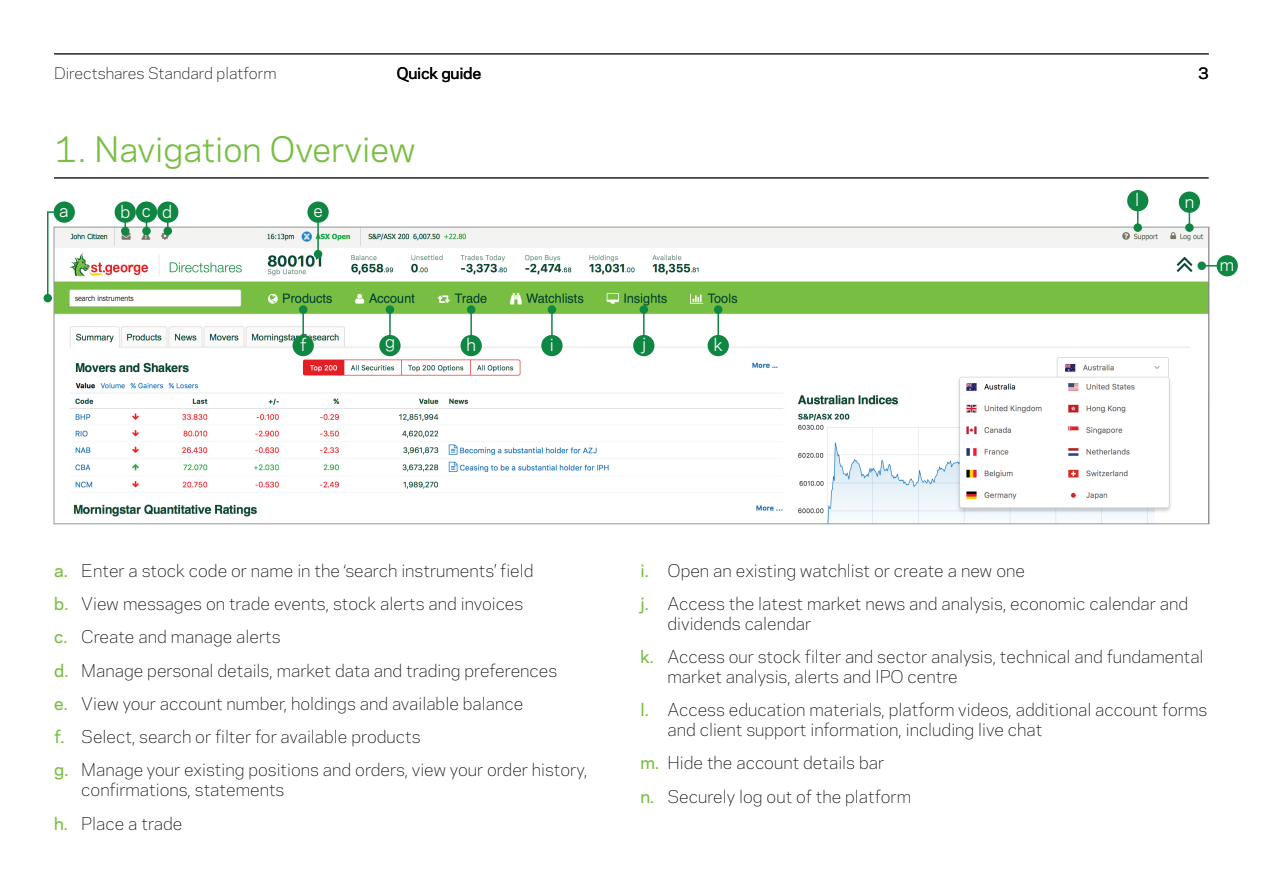
<style>
.page{position:relative;width:1263px;height:893px;background:#fff}
.page>*{position:absolute;margin:0;border:0;box-sizing:border-box;transform-origin:0 0}
.t1{font:33px "Polaris";color:#77be42}
.t2{font:300 16.5px/33.3px "Polaris";color:#040503}
.t3{font:16.5px "Polaris";color:#fff}
.t4{font:300 15px "Polaris";color:#040503}
.t5{font:500 15px "Polaris";color:#040503}
.s1{font-weight:500;color:#77be42}
</style>
<div class="page">
<hr style="left:54px;top:177px;width:1155px;height:2px;background:#231f20">
<hr style="left:54px;top:54px;width:1155px;height:1px;background:#231f20">
<img style="left:56px;top:229px;width:1151px;height:293px">
<div style="left:157px;top:201px;width:21px;height:22px;background:#0f8642;border-radius:50%"></div>
<div style="left:163px;top:227px;width:9px;height:8px;background:#0f8642;border-radius:50%"></div>
<div style="left:307px;top:201px;width:22px;height:22px;background:#0f8642;border-radius:50%"></div>
<div style="left:314px;top:250px;width:8px;height:8px;background:#0f8642;border-radius:50%"></div>
<hr style="left:317px;top:212px;width:2px;height:42px;background:#0f8642">
<div style="left:293px;top:335px;width:21px;height:21px;background:#0f8642;border-radius:50%"></div>
<div style="left:299px;top:305px;width:8px;height:9px;background:#0f8642;border-radius:50%"></div>
<hr style="left:302px;top:310px;width:2px;height:42px;background:#0f8642">
<div style="left:460px;top:335px;width:22px;height:21px;background:#0f8642;border-radius:50%"></div>
<div style="left:467px;top:305px;width:8px;height:9px;background:#0f8642;border-radius:50%"></div>
<hr style="left:470px;top:310px;width:2px;height:42px;background:#0f8642">
<div style="left:379px;top:335px;width:22px;height:21px;background:#0f8642;border-radius:50%"></div>
<div style="left:386px;top:305px;width:8px;height:9px;background:#0f8642;border-radius:50%"></div>
<hr style="left:389px;top:310px;width:2px;height:42px;background:#0f8642">
<div style="left:541px;top:335px;width:21px;height:21px;background:#0f8642;border-radius:50%"></div>
<div style="left:548px;top:305px;width:8px;height:9px;background:#0f8642;border-radius:50%"></div>
<hr style="left:551px;top:310px;width:2px;height:42px;background:#0f8642">
<div style="left:708px;top:335px;width:21px;height:21px;background:#0f8642;border-radius:50%"></div>
<div style="left:714px;top:305px;width:8px;height:9px;background:#0f8642;border-radius:50%"></div>
<hr style="left:717px;top:310px;width:2px;height:42px;background:#0f8642">
<div style="left:633px;top:335px;width:21px;height:21px;background:#0f8642;border-radius:50%"></div>
<div style="left:639px;top:305px;width:9px;height:9px;background:#0f8642;border-radius:50%"></div>
<hr style="left:643px;top:310px;width:1px;height:42px;background:#0f8642">
<hr style="left:167px;top:212px;width:2px;height:21px;background:#0f8642">
<div style="left:136px;top:201px;width:21px;height:22px;background:#0f8642;border-radius:50%"></div>
<div style="left:142px;top:227px;width:9px;height:8px;background:#0f8642;border-radius:50%"></div>
<div style="left:115px;top:201px;width:21px;height:22px;background:#0f8642;border-radius:50%"></div>
<div style="left:121px;top:227px;width:8px;height:8px;background:#0f8642;border-radius:50%"></div>
<hr style="left:124px;top:212px;width:2px;height:21px;background:#0f8642">
<div style="left:54px;top:201px;width:21px;height:22px;background:#0f8642;border-radius:50%"></div>
<div style="left:44px;top:294px;width:8px;height:8px;background:#0f8642;border-radius:50%"></div>
<svg style="left:46px;top:211px;width:24px;height:88px"></svg>
<div style="left:1127px;top:190px;width:21px;height:21px;background:#0f8642;border-radius:50%"></div>
<svg style="left:1133px;top:223px;width:9px;height:9px"></svg>
<svg style="left:1137px;top:211px;width:1px;height:18px"></svg>
<div style="left:1179px;top:192px;width:21px;height:21px;background:#0f8642;border-radius:50%"></div>
<div style="left:1185px;top:223px;width:9px;height:9px;background:#0f8642;border-radius:50%"></div>
<div style="left:1216px;top:255px;width:22px;height:21px;background:#0f8642;border-radius:50%"></div>
<div style="left:1197px;top:261px;width:9px;height:9px;background:#0f8642;border-radius:50%"></div>
<p class="t4" style="left:54px;top:62px;width:224px">Directshares Standard platform</p>
<p class="t5" style="left:397px;top:62px;width:86px">Quick guide</p>
<p class="t5" style="left:1198px;top:62px;width:12px">3</p>
<h1 class="t1" style="left:54px;top:124px;width:363px">1. Navigation Overview</h1>
<p class="t3" style="left:162px;top:200px;width:11px">d</p>
<p class="t3" style="left:59px;top:198px;width:11px">a</p>
<p class="t3" style="left:121px;top:199px;width:32px">b c</p>
<p class="t3" style="left:313px;top:198px;width:11px">e</p>
<p class="t3" style="left:1135px;top:188px;width:6px">l</p>
<p class="t3" style="left:1185px;top:189px;width:11px">n</p>
<p class="t3" style="left:1220px;top:252px;width:16px">m</p>
<p class="t3" style="left:300px;top:333px;width:8px">f</p>
<p class="t3" style="left:385px;top:330px;width:11px">g</p>
<p class="t3" style="left:466px;top:333px;width:11px">h</p>
<p class="t3" style="left:550px;top:333px;width:6px">i</p>
<p class="t3" style="left:642px;top:331px;width:6px">j</p>
<p class="t3" style="left:714px;top:333px;width:10px">k</p>
<p class="t2" style="left:54px;top:553px;width:534px"><span class="s1">a.</span> Enter a stock code or name in the ‘search instruments’ field<br><span class="s1">b.</span> View messages on trade events, stock alerts and invoices<br><span class="s1">c.</span> Create and manage alerts<br><span class="s1">d.</span> Manage personal details, market data and trading preferences<br><span class="s1">e.</span> View your account number, holdings and available balance<br><span class="s1">f.</span> Select, search or filter for available products<br><span class="s1">g.</span> Manage your existing positions and orders, view your order history,</p>
<p class="t2" style="left:54px;top:772px;width:232px;text-indent:27px">confirmations, statements <span class="s1">h.</span> Place a trade</p>
<p class="t2" style="left:640px;top:553px;width:549px"><span class="s1">i.</span> Open an existing watchlist or create a new one<br><span class="s1">j.</span> Access the latest market news and analysis, economic calendar and</p>
<p class="t2" style="left:640px;top:606px;width:565px;text-indent:27px">dividends calendar<br><span class="s1">k.</span> Access our stock filter and sector analysis, technical and fundamental</p>
<p class="t2" style="left:640px;top:659px;width:568px;text-indent:27px">market analysis, alerts and IPO centre<br><span class="s1">l.</span> Access education materials, platform videos, additional account forms</p>
<p class="t2" style="left:640px;top:712px;width:403px;text-indent:27px">and client support information, including live chat <span class="s1">m.</span> Hide the account details bar<br><span class="s1">n.</span> Securely log out of the platform</p>
</div>
